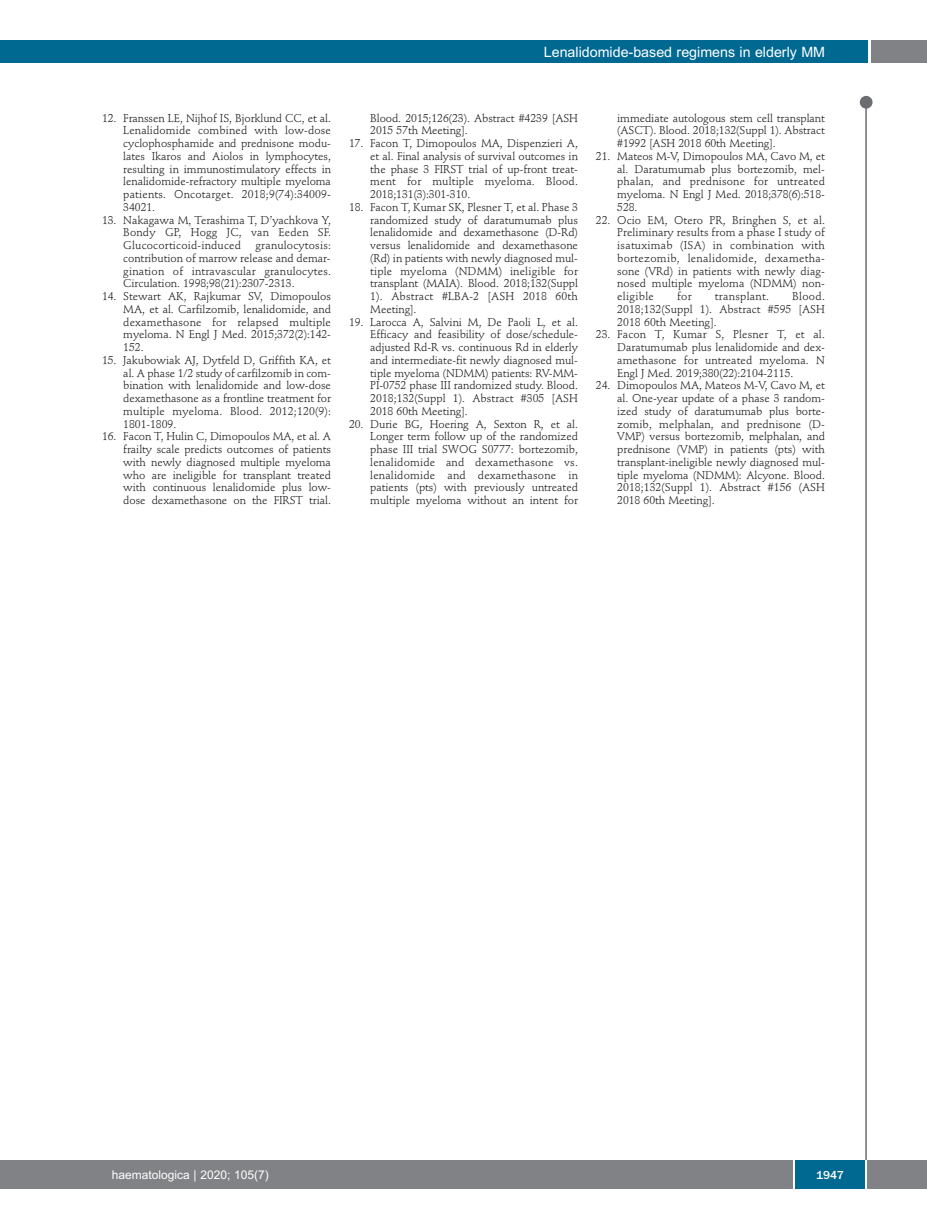
<style>
.page{position:relative;width:927px;height:1225px;background:#fff}
.page>*{position:absolute;margin:0;border:0;box-sizing:border-box;transform-origin:0 0}
.t1{font:14.25px "Arial";color:#fff}
.t2{font:12px "Arial";color:#fff}
.t3{font:500 12px "Franklin Gothic";color:#fff}
.t4{font:11.25px/12.8px "Stempel Schneidler";letter-spacing:-.005em;color:#231f20;text-align:justify}
.t5{font:11.25px "Stempel Schneidler";letter-spacing:.025em;color:#231f20}
</style>
<div class="page">
<div style="left:860px;top:96px;width:12px;height:13px;background:#6c6d70;border-radius:50%"></div>
<hr style="left:865px;top:98px;width:2px;height:1062px;background:#6c6d70">
<div style="left:871px;top:40px;width:56px;height:22px;background:#808285"></div>
<div style="left:18px;top:40px;width:849px;height:22px;background:#006991"></div>
<div style="left:17px;top:1160px;width:910px;height:28px;background:#808285"></div>
<div style="left:795px;top:1160px;width:70px;height:28px;background:#006991"></div>
<hr style="left:793px;top:1160px;width:2px;height:28px;background:#fff">
<hr style="left:865px;top:1160px;width:2px;height:28px;background:#fff">
<div style="left:0;top:40px;width:19px;height:22px;background:#006991"></div>
<div style="left:0;top:1160px;width:18px;height:28px;background:#808285"></div>
<p class="t1" style="left:544px;top:44px;width:283px">Lenalidomide-based regimens in elderly MM</p>
<p class="t4" style="left:123px;top:112px;width:209px;text-indent:-21px">12. Franssen LE, Nijhof IS, Bjorklund CC, et al.<br>Lenalidomide combined with low-dose cyclophosphamide and prednisone modu&shy;lates Ikaros and Aiolos in lymphocytes, resulting in immunostimulatory effects in lenalidomide-refractory multiple myeloma patients. Oncotarget. 2018;9(74):34009- 34021.</p>
<p class="t4" style="left:123px;top:214px;width:209px;text-indent:-21px">13. Nakagawa M, Terashima T, D’yachkova Y, Bondy GP, Hogg JC, van Eeden SF.<br>Glucocorticoid-induced</p>
<p class="t4" style="left:123px;top:240px;width:209px;text-indent:132px">granulocytosis: contribution of marrow release and demar&shy;gination of intravascular granulocytes.<br>Circulation. 1998;98(21):2307-2313.</p>
<p class="t4" style="left:123px;top:291px;width:209px;text-indent:-21px">14. Stewart AK, Rajkumar SV, Dimopoulos MA, et al. Carfilzomib, lenalidomide, and dexamethasone for relapsed multiple myeloma. N Engl J Med. 2015;372(2):142- 152.</p>
<p class="t4" style="left:123px;top:355px;width:209px;text-indent:-21px">15. Jakubowiak AJ, Dytfeld D, Griffith KA, et al. A phase 1/2 study of carfilzomib in com&shy;bination with lenalidomide and low-dose dexamethasone as a frontline treatment for multiple myeloma. Blood. 2012;120(9):<br>1801-1809.</p>
<p class="t4" style="left:123px;top:431px;width:209px;text-indent:-21px">16. Facon T, Hulin C, Dimopoulos MA, et al. A frailty scale predicts outcomes of patients with newly diagnosed multiple myeloma who are ineligible for transplant treated with continuous lenalidomide plus low&shy;dose dexamethasone on the FIRST trial.</p>
<p class="t4" style="left:370px;top:112px;width:209px">Blood. 2015;126(23). Abstract #4239 [ASH<br>2015 57th Meeting].</p>
<p class="t4" style="left:370px;top:138px;width:209px;text-indent:-21px">17. Facon T, Dimopoulos MA, Dispenzieri A, et al. Final analysis of survival outcomes in the phase 3 FIRST trial of up-front treat&shy;ment for multiple myeloma. Blood.<br>2018;131(3):301-310.</p>
<p class="t4" style="left:370px;top:202px;width:209px;text-indent:-21px">18. Facon T, Kumar SK, Plesner T, et al. Phase 3 randomized study of daratumumab plus lenalidomide and dexamethasone (D-Rd) versus lenalidomide and dexamethasone (Rd) in patients with newly diagnosed mul&shy;tiple myeloma (NDMM) ineligible for transplant (MAIA). Blood. 2018;132(Suppl 1). Abstract #LBA-2 [ASH 2018 60th Meeting].</p>
<p class="t4" style="left:370px;top:316px;width:209px;text-indent:-21px">19. Larocca A, Salvini M, De Paoli L, et al.<br>Efficacy and feasibility of dose/schedule&shy;adjusted Rd-R vs. continuous Rd in elderly and intermediate-fit newly diagnosed mul&shy;tiple myeloma (NDMM) patients: RV-MM-PI-0752 phase III randomized study. Blood.<br>2018;132(Suppl 1). Abstract #305 [ASH 2018 60th Meeting].</p>
<p class="t4" style="left:370px;top:418px;width:209px;text-indent:-21px">20. Durie BG, Hoering A, Sexton R, et al.<br>Longer term follow up of the randomized phase III trial SWOG S0777: bortezomib, lenalidomide and dexamethasone vs. lenalidomide and dexamethasone in patients (pts) with previously untreated multiple myeloma without an intent for</p>
<p class="t4" style="left:617px;top:112px;width:209px">immediate autologous stem cell transplant (ASCT). Blood. 2018;132(Suppl 1). Abstract #1992 [ASH 2018 60th Meeting].</p>
<p class="t4" style="left:617px;top:151px;width:209px;text-indent:-21px">21. Mateos M-V, Dimopoulos MA, Cavo M, et al. Daratumumab plus bortezomib, mel&shy;phalan, and prednisone for untreated myeloma. N Engl J Med. 2018;378(6):518- 528.</p>
<p class="t4" style="left:617px;top:214px;width:209px;text-indent:-21px">22. Ocio EM, Otero PR, Bringhen S, et al.<br>Preliminary results from a phase I study of isatuximab (ISA) in combination with bortezomib, lenalidomide, dexametha&shy;sone (VRd) in patients with newly diag&shy;nosed multiple myeloma (NDMM) non&shy;eligible</p>
<p class="t4" style="left:617px;top:291px;width:209px;text-indent:175px">Blood.<br>2018;132(Suppl 1). Abstract #595 [ASH 2018 60th Meeting].</p>
<p class="t4" style="left:617px;top:329px;width:209px;text-indent:-21px">23. Facon T, Kumar S, Plesner T, et al.<br>Daratumumab plus lenalidomide and dex&shy;amethasone for untreated myeloma. N Engl J Med. 2019;380(22):2104-2115.</p>
<p class="t4" style="left:617px;top:380px;width:209px;text-indent:-21px">24. Dimopoulos MA, Mateos M-V, Cavo M, et al. One-year update of a phase 3 random&shy;ized study of daratumumab plus borte&shy;zomib, melphalan, and prednisone (D-VMP) versus bortezomib, melphalan, and prednisone (VMP) in patients (pts) with transplant-ineligible newly diagnosed mul&shy;tiple myeloma (NDMM): Alcyone. Blood.<br>2018;132(Suppl 1). Abstract #156 (ASH 2018 60th Meeting].</p>
<p class="t4" style="left:677px;top:291px;width:16px">for</p>
<p class="t5" style="left:715px;top:291px;width:56px">transplant.</p>
<p class="t2" style="left:112px;top:1167px;width:158px">haematologica | 2020; 105(7)</p>
<p class="t3" style="left:816px;top:1167px;width:29px">1947</p>
</div>
